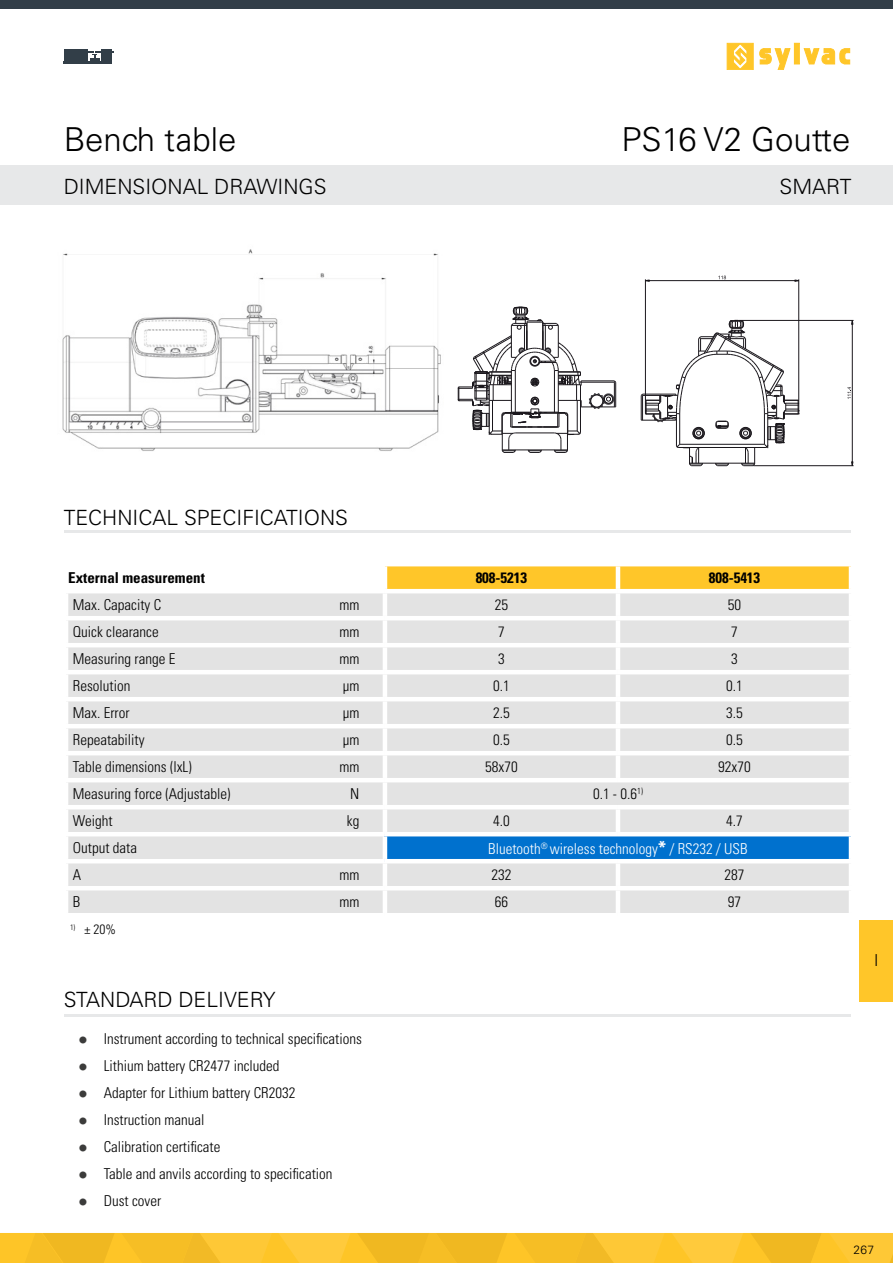
<style>
.page{position:relative;width:893px;height:1263px;background:#fff}
.page>*{position:absolute;margin:0;border:0;box-sizing:border-box;transform-origin:0 0}
.t1{font:300 33px "Univers LT Std";color:#000}
.t2{font:300 21px "Univers LT Std";color:#000}
.t3{font:300 condensed 19.5px "Univers LT Std";color:#3c3c3b}
.t4{font:300 condensed 16.5px "Univers LT Std";color:#000}
.t5{font:300 condensed 15px "Univers LT Std";color:#000}
.t6{font:300 condensed 15px "Univers LT Std";color:#fff}
.t7{font:700 condensed 15px "Univers LT Std";color:#000}
.t8{font:300 condensed 13.5px "Univers LT Std";color:#000}
.t9{font:300 12px "Univers LT Std";color:#000}
.s1{font-weight:700;font-size:18px}
</style>
<div class="page">
<svg style="left:387px;top:566px;width:462px;height:23px;background:#ffc72e"></svg>
<div style="left:68px;top:593px;width:781px;height:320px;background:#e3e3e3"></div>
<div style="left:385px;top:834px;width:466px;height:27px;background:#0071ce"></div>
<hr style="left:383px;top:593px;width:4px;height:23px;background:#fff">
<hr style="left:616px;top:593px;width:4px;height:23px;background:#fff">
<hr style="left:64px;top:616px;width:321px;height:4px;background:#fff">
<hr style="left:385px;top:616px;width:233px;height:4px;background:#fff">
<hr style="left:383px;top:620px;width:4px;height:23px;background:#fff">
<hr style="left:618px;top:616px;width:235px;height:4px;background:#fff">
<hr style="left:616px;top:620px;width:4px;height:23px;background:#fff">
<hr style="left:64px;top:643px;width:321px;height:4px;background:#fff">
<hr style="left:385px;top:643px;width:233px;height:4px;background:#fff">
<hr style="left:383px;top:647px;width:4px;height:23px;background:#fff">
<hr style="left:618px;top:643px;width:235px;height:4px;background:#fff">
<hr style="left:616px;top:647px;width:4px;height:23px;background:#fff">
<hr style="left:64px;top:670px;width:321px;height:4px;background:#fff">
<hr style="left:385px;top:670px;width:233px;height:4px;background:#fff">
<hr style="left:383px;top:674px;width:4px;height:23px;background:#fff">
<hr style="left:618px;top:670px;width:235px;height:4px;background:#fff">
<hr style="left:616px;top:674px;width:4px;height:23px;background:#fff">
<hr style="left:64px;top:697px;width:321px;height:4px;background:#fff">
<hr style="left:385px;top:697px;width:233px;height:4px;background:#fff">
<hr style="left:383px;top:701px;width:4px;height:23px;background:#fff">
<hr style="left:618px;top:697px;width:235px;height:4px;background:#fff">
<hr style="left:616px;top:701px;width:4px;height:23px;background:#fff">
<hr style="left:64px;top:724px;width:321px;height:4px;background:#fff">
<hr style="left:385px;top:724px;width:233px;height:4px;background:#fff">
<hr style="left:383px;top:728px;width:4px;height:23px;background:#fff">
<hr style="left:618px;top:724px;width:235px;height:4px;background:#fff">
<hr style="left:616px;top:728px;width:4px;height:23px;background:#fff">
<hr style="left:64px;top:751px;width:321px;height:4px;background:#fff">
<hr style="left:385px;top:751px;width:233px;height:4px;background:#fff">
<hr style="left:383px;top:755px;width:4px;height:23px;background:#fff">
<hr style="left:618px;top:751px;width:235px;height:4px;background:#fff">
<hr style="left:616px;top:755px;width:4px;height:23px;background:#fff">
<hr style="left:64px;top:778px;width:321px;height:4px;background:#fff">
<hr style="left:385px;top:778px;width:233px;height:4px;background:#fff">
<hr style="left:383px;top:782px;width:4px;height:23px;background:#fff">
<hr style="left:618px;top:778px;width:235px;height:4px;background:#fff">
<hr style="left:64px;top:805px;width:321px;height:4px;background:#fff">
<hr style="left:385px;top:805px;width:233px;height:4px;background:#fff">
<hr style="left:383px;top:809px;width:4px;height:23px;background:#fff">
<hr style="left:618px;top:805px;width:235px;height:4px;background:#fff">
<hr style="left:616px;top:809px;width:4px;height:23px;background:#fff">
<hr style="left:64px;top:832px;width:321px;height:4px;background:#fff">
<hr style="left:385px;top:832px;width:233px;height:4px;background:#fff">
<hr style="left:383px;top:836px;width:4px;height:23px;background:#fff">
<hr style="left:618px;top:832px;width:235px;height:4px;background:#fff">
<hr style="left:849px;top:836px;width:4px;height:23px;background:#fff">
<hr style="left:64px;top:859px;width:321px;height:4px;background:#fff">
<hr style="left:385px;top:859px;width:233px;height:4px;background:#fff">
<hr style="left:383px;top:863px;width:4px;height:23px;background:#fff">
<hr style="left:618px;top:859px;width:235px;height:4px;background:#fff">
<hr style="left:616px;top:863px;width:4px;height:23px;background:#fff">
<hr style="left:64px;top:886px;width:321px;height:4px;background:#fff">
<hr style="left:385px;top:886px;width:233px;height:4px;background:#fff">
<hr style="left:383px;top:890px;width:4px;height:23px;background:#fff">
<hr style="left:618px;top:886px;width:235px;height:4px;background:#fff">
<hr style="left:616px;top:890px;width:4px;height:23px;background:#fff">
<hr style="left:616px;top:566px;width:4px;height:23px;background:#fff">
<div style="left:859px;top:920px;width:34px;height:81px;background:#ffc629"></div>
<div style="left:0;top:165px;width:893px;height:40px;background:#e7e8e9"></div>
<hr style="left:64px;top:530px;width:786px;height:3px;background:#cfd2d3">
<hr style="left:64px;top:1014px;width:786px;height:2px;background:#cfd2d3">
<svg style="left:0;top:1233px;width:893px;height:30px;background:#f8c12a"></svg>
<div style="left:794px;top:43px;width:5px;height:21px;background:#ffc629"></div>
<svg style="left:804px;top:48px;width:46px;height:16px"></svg>
<svg style="left:760px;top:48px;width:30px;height:21px"></svg>
<svg style="left:727px;top:43px;width:26px;height:26px"></svg>
<div style="left:0;top:0;width:893px;height:8px;background:#323e48"></div>
<div style="left:64px;top:49px;width:23px;height:12px;background:#323e48"></div>
<div style="left:101px;top:49px;width:11px;height:12px;background:#323e48"></div>
<hr style="left:64px;top:61px;width:48px;height:3px;background:#323e48">
<svg style="left:87px;top:51px;width:26px;height:10px"></svg>
<img style="left:62px;top:249px;width:379px;height:202px">
<svg style="left:458px;top:307px;width:158px;height:146px"></svg>
<svg style="left:718px;top:276px;width:8px;height:3px"></svg>
<svg style="left:847px;top:387px;width:4px;height:12px"></svg>
<hr style="left:753px;top:465px;width:100px;height:1px;background:#1a171c">
<hr style="left:645px;top:279px;width:1px;height:121px;background:#1a171c">
<hr style="left:739px;top:320px;width:114px;height:1px;background:#1a171c">
<hr style="left:645px;top:280px;width:154px;height:1px;background:#1a171c">
<hr style="left:798px;top:279px;width:1px;height:121px;background:#1a171c">
<hr style="left:852px;top:320px;width:1px;height:146px;background:#1a171c">
<svg style="left:641px;top:320px;width:159px;height:146px"></svg>
<p class="t1" style="left:64px;top:120px;width:174px">Bench table</p>
<p class="t1" style="left:621px;top:120px;width:230px">PS16 V2 Goutte</p>
<p class="t2" style="left:64px;top:174px;width:264px">DIMENSIONAL DRAWINGS</p>
<p class="t2" style="left:780px;top:174px;width:73px">SMART</p>
<p class="t2" style="left:64px;top:505px;width:286px">TECHNICAL SPECIFICATIONS</p>
<p class="t7" style="left:68px;top:568px;width:138px">External measurement</p>
<p class="t5" style="left:73px;top:595px;width:90px">Max. Capacity C</p>
<p class="t5" style="left:339px;top:595px;width:22px">mm</p>
<p class="t5" style="left:73px;top:622px;width:87px">Quick clearance</p>
<p class="t5" style="left:339px;top:622px;width:22px">mm</p>
<p class="t5" style="left:73px;top:649px;width:104px">Measuring range E</p>
<p class="t5" style="left:339px;top:649px;width:22px">mm</p>
<p class="t5" style="left:73px;top:676px;width:59px">Resolution</p>
<p class="t5" style="left:343px;top:676px;width:18px">µm</p>
<p class="t5" style="left:73px;top:703px;width:58px">Max. Error</p>
<p class="t5" style="left:343px;top:703px;width:18px">µm</p>
<p class="t5" style="left:73px;top:730px;width:73px">Repeatability</p>
<p class="t5" style="left:343px;top:730px;width:18px">µm</p>
<p class="t5" style="left:73px;top:757px;width:120px">Table dimensions (lxL)</p>
<p class="t5" style="left:339px;top:757px;width:22px">mm</p>
<p class="t5" style="left:73px;top:784px;width:159px">Measuring force (Adjustable)</p>
<p class="t5" style="left:350px;top:784px;width:11px">N</p>
<p class="t5" style="left:73px;top:811px;width:41px">Weight</p>
<p class="t5" style="left:347px;top:811px;width:14px">kg</p>
<p class="t5" style="left:73px;top:838px;width:66px">Output data</p>
<p class="t5" style="left:73px;top:865px;width:10px">A</p>
<p class="t5" style="left:339px;top:865px;width:22px">mm</p>
<p class="t5" style="left:73px;top:892px;width:9px">B</p>
<p class="t5" style="left:339px;top:892px;width:22px">mm</p>
<p class="t8" style="left:70px;top:921px;width:47px"><sup>1)</sup> ± 20%</p>
<p class="t2" style="left:64px;top:987px;width:213px">STANDARD DELIVERY</p>
<p class="t3" style="left:77px;top:1028px;width:13px">•</p>
<p class="t3" style="left:77px;top:1055px;width:13px">•</p>
<p class="t3" style="left:77px;top:1082px;width:13px">•</p>
<p class="t3" style="left:77px;top:1109px;width:13px">•</p>
<p class="t3" style="left:77px;top:1136px;width:13px">•</p>
<p class="t3" style="left:77px;top:1163px;width:13px">•</p>
<p class="t3" style="left:77px;top:1190px;width:13px">•</p>
<p class="t5" style="left:104px;top:1030px;width:260px">Instrument according to technical specifications</p>
<p class="t5" style="left:104px;top:1057px;width:177px">Lithium battery CR2477 included</p>
<p class="t5" style="left:104px;top:1084px;width:193px">Adapter for Lithium battery CR2032</p>
<p class="t5" style="left:104px;top:1111px;width:102px">Instruction manual</p>
<p class="t5" style="left:104px;top:1138px;width:118px">Calibration certificate</p>
<p class="t5" style="left:104px;top:1165px;width:230px">Table and anvils according to specification</p>
<p class="t5" style="left:104px;top:1192px;width:59px">Dust cover</p>
<p class="t7" style="left:476px;top:569px;width:53px">808-5213</p>
<p class="t7" style="left:709px;top:569px;width:53px">808-5413</p>
<p class="t5" style="left:495px;top:596px;width:15px">25</p>
<p class="t5" style="left:728px;top:596px;width:15px">50</p>
<p class="t5" style="left:498px;top:623px;width:8px">7</p>
<p class="t5" style="left:731px;top:623px;width:8px">7</p>
<p class="t5" style="left:498px;top:650px;width:8px">3</p>
<p class="t5" style="left:731px;top:650px;width:8px">3</p>
<p class="t5" style="left:493px;top:677px;width:18px">0.1</p>
<p class="t5" style="left:726px;top:677px;width:18px">0.1</p>
<p class="t5" style="left:493px;top:704px;width:18px">2.5</p>
<p class="t5" style="left:726px;top:704px;width:18px">3.5</p>
<p class="t5" style="left:493px;top:731px;width:18px">0.5</p>
<p class="t5" style="left:726px;top:731px;width:18px">0.5</p>
<p class="t5" style="left:485px;top:758px;width:34px">58x70</p>
<p class="t5" style="left:718px;top:758px;width:34px">92x70</p>
<p class="t5" style="left:593px;top:785px;width:51px">0.1 - 0.6<sup>1)</sup></p>
<p class="t5" style="left:493px;top:812px;width:18px">4.0</p>
<p class="t5" style="left:726px;top:812px;width:18px">4.7</p>
<p class="t6" style="left:488px;top:840px;width:261px">Bluetooth<sup>®</sup> wireless technology<span class="s1">*</span> / RS232 / USB</p>
<p class="t5" style="left:491px;top:866px;width:21px">232</p>
<p class="t5" style="left:724px;top:866px;width:21px">287</p>
<p class="t5" style="left:495px;top:893px;width:15px">66</p>
<p class="t5" style="left:728px;top:893px;width:15px">97</p>
<p class="t4" style="left:874px;top:951px;width:5px">I</p>
<p class="t9" style="left:854px;top:1242px;width:22px">267</p>
</div>
